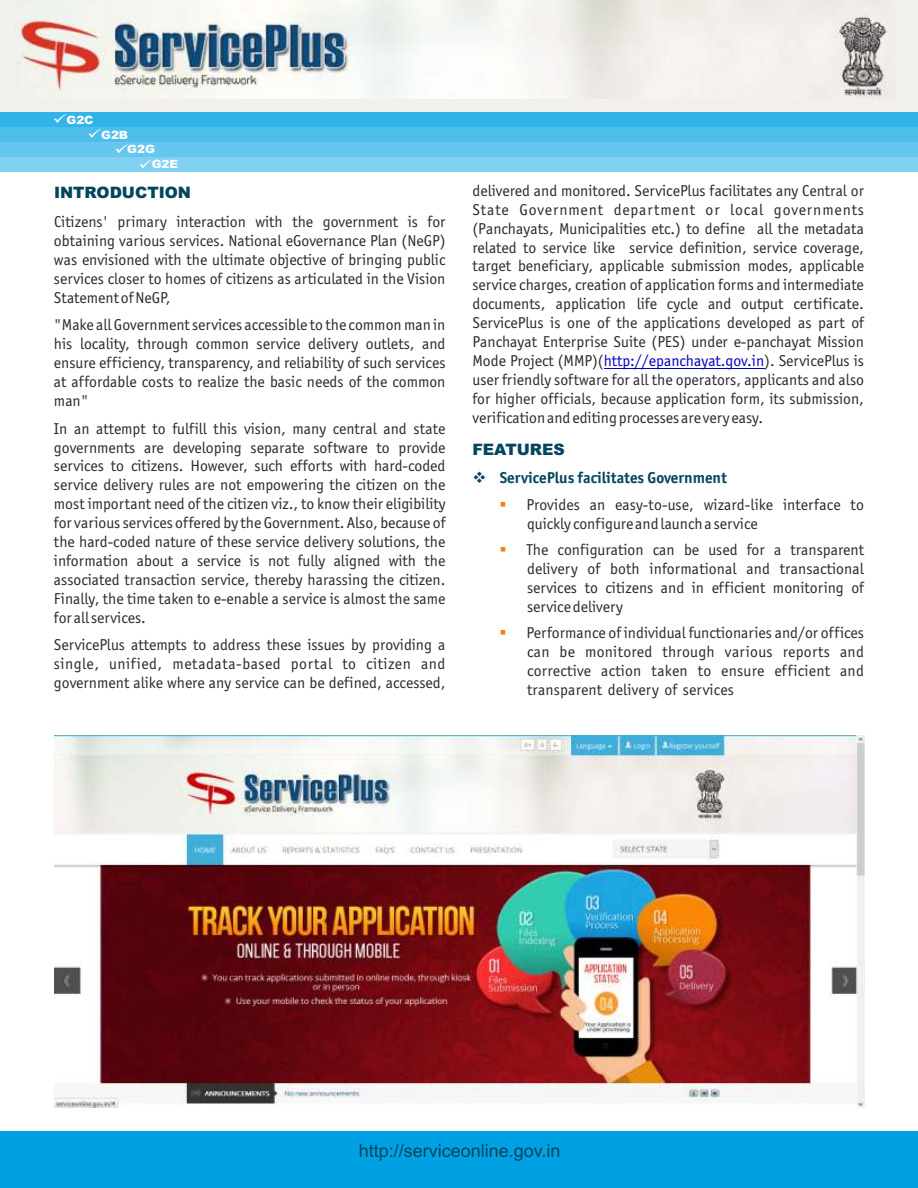
<style>
.page{position:relative;width:918px;height:1188px;background:#fff}
.page>*{position:absolute;margin:0;border:0;box-sizing:border-box;transform-origin:0 0}
.t1{font:18px "Arial";color:#00455e}
.t2{font:15.75px/19px "Officina Sans ITCTT Book";color:#2b2929;text-align:justify}
.t3{font:15.75px "Officina Sans ITCTT Bold";color:#03455e}
.t4{font:900 15.75px "Arial";color:#03455e}
.t5{font:15.75px "Wingdings";color:#f0801a}
.t6{font:900 11.4px "Arial";color:#fff;scale:1.04 1}
.s1{color:#0000c4}
</style>
<div class="page">
<div style="left:0;top:0;width:918px;height:112px;background:#f2f0ed"></div>
<div style="left:0;top:157px;width:918px;height:14px;background:#80d0f1"></div>
<div style="left:0;top:142px;width:918px;height:15px;background:#66c6ee"></div>
<div style="left:0;top:127px;width:918px;height:15px;background:#4dbdeb"></div>
<div style="left:0;top:112px;width:918px;height:15px;background:#33b3e8"></div>
<svg style="left:54px;top:114px;width:12px;height:9px"></svg>
<svg style="left:88px;top:129px;width:13px;height:9px"></svg>
<hr style="left:604px;top:368px;width:160px;height:1px;background:#0000c4">
<div style="left:0;top:1131px;width:918px;height:57px;background:#00a1e3"></div>
<svg style="left:116px;top:144px;width:12px;height:9px"></svg>
<svg style="left:140px;top:160px;width:12px;height:8px"></svg>
<img style="left:16px;top:0;width:873px;height:98px">
<img style="left:54px;top:736px;width:810px;height:372px">
<p class="t6" style="left:66px;top:116px;width:27px">G2C</p>
<p class="t6" style="left:101px;top:131px;width:27px">G2B</p>
<p class="t6" style="left:127px;top:145px;width:28px">G2G</p>
<p class="t6" style="left:152px;top:160px;width:27px">G2E</p>
<p class="t4" style="left:54px;top:187px;width:139px">INTRODUCTION</p>
<p class="t2" style="left:54px;top:213px;width:393px">Citizens' primary interaction with the government is for obtaining various services. National eGovernance Plan (NeGP) was envisioned with the ultimate objective of bringing public services closer to homes of citizens as articulated in the Vision Statement of NeGP,</p>
<p class="t2" style="left:54px;top:316px;width:393px">"Make all Government services accessible to the common man in his locality, through common service delivery outlets, and ensure efficiency, transparency, and reliability of such services at affordable costs to realize the basic needs of the common man"</p>
<p class="t2" style="left:54px;top:419px;width:393px">In an attempt to fulfill this vision, many central and state governments are developing separate software to provide services to citizens. However, such efforts with hard-coded service delivery rules are not empowering the citizen on the most important need of the citizen viz., to know their eligibility for various services offered by the Government. Also, because of the hard-coded nature of these service delivery solutions, the information about a service is not fully aligned with the associated transaction service, thereby harassing the citizen.<br>Finally, the time taken to e-enable a service is almost the same for all services.</p>
<p class="t2" style="left:54px;top:636px;width:393px">ServicePlus attempts to address these issues by providing a single, unified, metadata-based portal to citizen and government alike where any service can be defined, accessed,</p>
<p class="t2" style="left:472px;top:181px;width:393px">delivered and monitored. ServicePlus facilitates any Central or State Government department or local governments (Panchayats, Municipalities etc.) to define all the metadata related to service like service definition, service coverage, target beneficiary, applicable submission modes, applicable service charges, creation of application forms and intermediate documents, application life cycle and output certificate.<br>ServicePlus is one of the applications developed as part of Panchayat Enterprise Suite (PES) under e-panchayat Mission Mode Project (MMP)(<span class="s1">http://epanchayat.gov.in</span>). ServicePlus is user friendly software for all the operators, applicants and also for higher officials, because application form, its submission, verification and editing processes are very easy.</p>
<p class="t4" style="left:472px;top:444px;width:94px">FEATURES</p>
<p class="t3" style="left:472px;top:468px;width:256px">❖ ServicePlus facilitates Government</p>
<p class="t5" style="left:499px;top:498px;width:16px">▪</p>
<p class="t2" style="left:526px;top:495px;width:339px">Provides an easy-to-use, wizard-like interface to quickly configure and launch a service</p>
<p class="t2" style="left:526px;top:540px;width:339px">The configuration can be used for a transparent delivery of both informational and transactional services to citizens and in efficient monitoring of service delivery</p>
<p class="t2" style="left:526px;top:623px;width:339px">Performance of individual functionaries and/or offices can be monitored through various reports and corrective action taken to ensure efficient and transparent delivery of services</p>
<p class="t5" style="left:499px;top:543px;width:16px">▪</p>
<p class="t5" style="left:499px;top:626px;width:16px">▪</p>
<p class="t1" style="left:359px;top:1144px;width:203px">http://serviceonline.gov.in</p>
</div>
